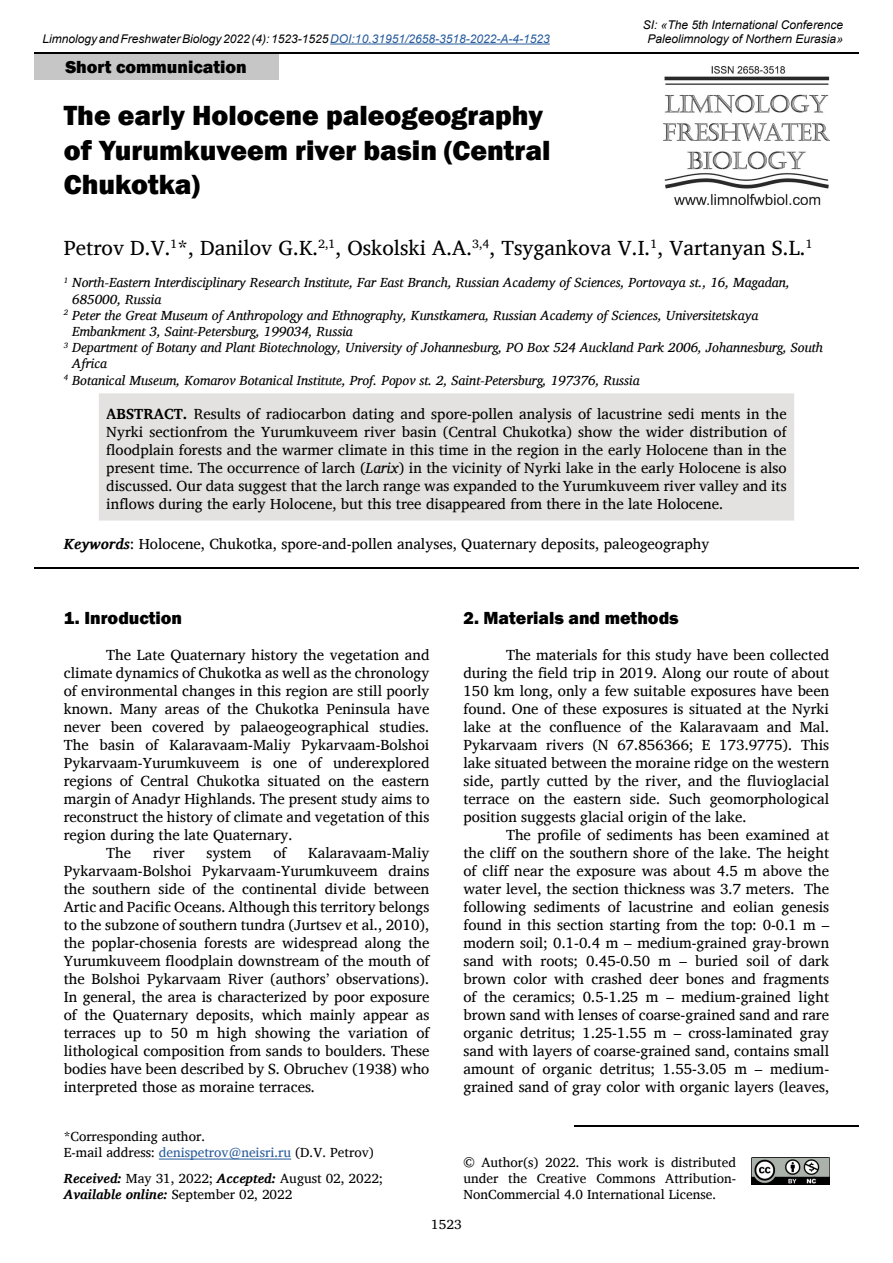
<style>
.page{position:relative;width:893px;height:1263px;background:#fff}
.page>*{position:absolute;margin:0;border:0;box-sizing:border-box;transform-origin:0 0}
.t1{font:800 28.5px/34.2px "Franklin Gothic";color:#000}
.t2{font:21px "Charis SIL";color:#000}
.t3{font:800 18px "Franklin Gothic";color:#000}
.t4{font:15px/18px "Charis SIL";color:#000;text-align:justify}
.t5{font:italic 13.5px "Charis SIL";color:#000}
.t6{font:13.5px/16.2px "Charis SIL";color:#000}
.t7{font:italic 12px/14.4px "Arial";color:#000;text-align:center}
.s1{color:#275b9b}
.s2{font-weight:700}
.s3{font-style:italic}
.s4{font-weight:700;font-style:italic}
</style>
<div class="page">
<hr style="left:34px;top:52px;width:825px;height:2px;background:#000">
<hr style="left:330px;top:44px;width:220px;height:1px;background:#275b9b">
<img style="left:663px;top:67px;width:166px;height:138px">
<div style="left:34px;top:54px;width:244px;height:26px;background:#c6c6c6"></div>
<img style="left:751px;top:1157px;width:78px;height:27px">
<hr style="left:574px;top:1125px;width:285px;height:1px;background:#000">
<div style="left:99px;top:393px;width:695px;height:128px;background:#e3e2e1"></div>
<hr style="left:34px;top:567px;width:825px;height:2px;background:#000">
<hr style="left:159px;top:1159px;width:132px;height:1px;background:#275b9b">
<p class="t7" style="left:43px;top:32px;width:509px">Limnology and Freshwater Biology 2022 (4): 1523-1525 <span class="s1">DOI:10.31951/2658-3518-2022-A-4-1523</span></p>
<p class="t3" style="left:65px;top:55px;width:183px">Short communication</p>
<h1 class="t1" style="left:64px;top:99px;width:488px">The early Holocene paleogeography of Yurumkuveem river basin (Central<br>Chukotka)</h1>
<p class="t7" style="left:643px;top:17px;width:202px">SI: «The 5th International Conference<br>Paleolimnology of Northern Eurasia»</p>
<h2 class="t2" style="left:64px;top:236px;width:750px">Petrov D.V.<sup>1</sup>*, Danilov G.K.<sup>2,1</sup>, Oskolski A.A.<sup>3,4</sup>, Tsygankova V.I.<sup>1</sup>, Vartanyan S.L.<sup>1</sup></h2>
<p class="t5" style="left:64px;top:275px;width:728px"><sup>1</sup> North-Eastern Interdisciplinary Research Institute, Far East Branch, Russian Academy of Sciences, Portovaya st., 16, Magadan,</p>
<p class="t5" style="left:72px;top:291px;width:91px">685000, Russia</p>
<p class="t5" style="left:64px;top:307px;width:696px"><sup>2</sup> Peter the Great Museum of Anthropology and Ethnography, Kunstkamera, Russian Academy of Sciences, Universitetskaya</p>
<p class="t5" style="left:72px;top:323px;width:282px">Embankment 3, Saint-Petersburg, 199034, Russia</p>
<p class="t5" style="left:64px;top:340px;width:761px"><sup>3</sup> Department of Botany and Plant Biotechnology, University of Johannesburg, PO Box 524 Auckland Park 2006, Johannesburg, South</p>
<p class="t5" style="left:72px;top:356px;width:36px">Africa</p>
<p class="t5" style="left:64px;top:372px;width:578px"><sup>4</sup> Botanical Museum, Komarov Botanical Institute, Prof. Popov st. 2, Saint-Petersburg, 197376, Russia</p>
<p class="t4" style="left:106px;top:405px;width:682px"><span class="s2">ABSTRACT.</span> Results of radiocarbon dating and spore-pollen analysis of lacustrine sedi ments in the Nyrki sectionfrom the Yurumkuveem river basin (Central Chukotka) show the wider distribution of floodplain forests and the warmer climate in this time in the region in the early Holocene than in the present time. The occurrence of larch (<span class="s3">Larix</span>) in the vicinity of Nyrki lake in the early Holocene is also discussed. Our data suggest that the larch range was expanded to the Yurumkuveem river valley and its inflows during the early Holocene, but this tree disappeared from there in the late Holocene.</p>
<p class="t4" style="left:64px;top:535px;width:647px"><span class="s4">Keywords</span>: Holocene, Chukotka, spore-and-pollen analyses, Quaternary deposits, paleogeography</p>
<p class="t3" style="left:64px;top:606px;width:120px">1. Inroduction</p>
<p class="t4" style="left:106px;top:646px;width:325px">The Late Quaternary history the vegetation and</p>
<p class="t4" style="left:64px;top:664px;width:367px">climate dynamics of Chukotka as well as the chronology</p>
<p class="t4" style="left:64px;top:682px;width:367px">of environmental changes in this region are still poorly</p>
<p class="t4" style="left:64px;top:700px;width:367px">known. Many areas of the Chukotka Peninsula have</p>
<p class="t4" style="left:64px;top:718px;width:367px">never been covered by palaeogeographical studies.</p>
<p class="t4" style="left:64px;top:736px;width:367px">The basin of Kalaravaam-Maliy Pykarvaam-Bolshoi</p>
<p class="t4" style="left:64px;top:754px;width:367px">Pykarvaam-Yurumkuveem is one of underexplored</p>
<p class="t4" style="left:64px;top:772px;width:367px">regions of Central Chukotka situated on the eastern</p>
<p class="t4" style="left:64px;top:790px;width:367px">margin of Anadyr Highlands. The present study aims to</p>
<p class="t4" style="left:64px;top:808px;width:367px">reconstruct the history of climate and vegetation of this</p>
<p class="t4" style="left:64px;top:826px;width:230px">region during the late Quaternary.</p>
<p class="t4" style="left:106px;top:844px;width:26px">The</p>
<p class="t4" style="left:153px;top:844px;width:33px">river</p>
<p class="t4" style="left:206px;top:844px;width:47px">system</p>
<p class="t4" style="left:273px;top:844px;width:15px">of</p>
<p class="t4" style="left:64px;top:844px;width:367px;text-indent:244px">Kalaravaam-Maliy Pykarvaam-Bolshoi Pykarvaam-Yurumkuveem drains the southern side of the continental divide between Artic and Pacific Oceans. Although this territory belongs to the subzone of southern tundra (Jurtsev et al., 2010), the poplar-chosenia forests are widespread along the Yurumkuveem floodplain downstream of the mouth of the Bolshoi Pykarvaam River (authors’ observations).<br>In general, the area is characterized by poor exposure of the Quaternary deposits, which mainly appear as terraces up to 50 m high showing the variation of lithological composition from sands to boulders. These bodies have been described by S. Obruchev (1938) who interpreted those as moraine terraces.</p>
<p class="t6" style="left:64px;top:1128px;width:312px">*Corresponding author.<br>E-mail address: <span class="s1">denispetrov@neisri.ru</span> (D.V. Petrov)</p>
<p class="t6" style="left:64px;top:1170px;width:320px"><span class="s4">Received:</span> May 31, 2022; <span class="s4">Accepted:</span> August 02, 2022;<br><span class="s4">Available online:</span> September 02, 2022</p>
<p class="t3" style="left:463px;top:606px;width:217px">2. Materials and methods</p>
<p class="t4" style="left:463px;top:646px;width:367px;text-indent:43px">The materials for this study have been collected during the field trip in 2019. Along our route of about 150 km long, only a few suitable exposures have been found. One of these exposures is situated at the Nyrki lake at the confluence of the Kalaravaam and Mal.<br>Pykarvaam rivers (N 67.856366; E 173.9775). This lake situated between the moraine ridge on the western side, partly cutted by the river, and the fluvioglacial terrace on the eastern side. Such geomorphological position suggests glacial origin of the lake.</p>
<p class="t4" style="left:463px;top:826px;width:367px;text-indent:43px">The profile of sediments has been examined at the cliff on the southern shore of the lake. The height of cliff near the exposure was about 4.5 m above the water level, the section thickness was 3.7 meters. The following sediments of lacustrine and eolian genesis found in this section starting from the top: 0-0.1 m – modern soil; 0.1-0.4 m – medium-grained gray-brown sand with roots; 0.45-0.50 m – buried soil of dark brown color with crashed deer bones and fragments of the ceramics; 0.5-1.25 m – medium-grained light brown sand with lenses of coarse-grained sand and rare organic detritus; 1.25-1.55 m – cross-laminated gray sand with layers of coarse-grained sand, contains small amount of organic detritus; 1.55-3.05 m – medium&shy;grained sand of gray color with organic layers (leaves,</p>
<p class="t6" style="left:463px;top:1154px;width:274px;text-align:justify">© Author(s) 2022. This work is distributed under the Creative Commons Attribution-NonCommercial 4.0 International License.</p>
<p class="t6" style="left:431px;top:1216px;width:32px">1523</p>
</div>
